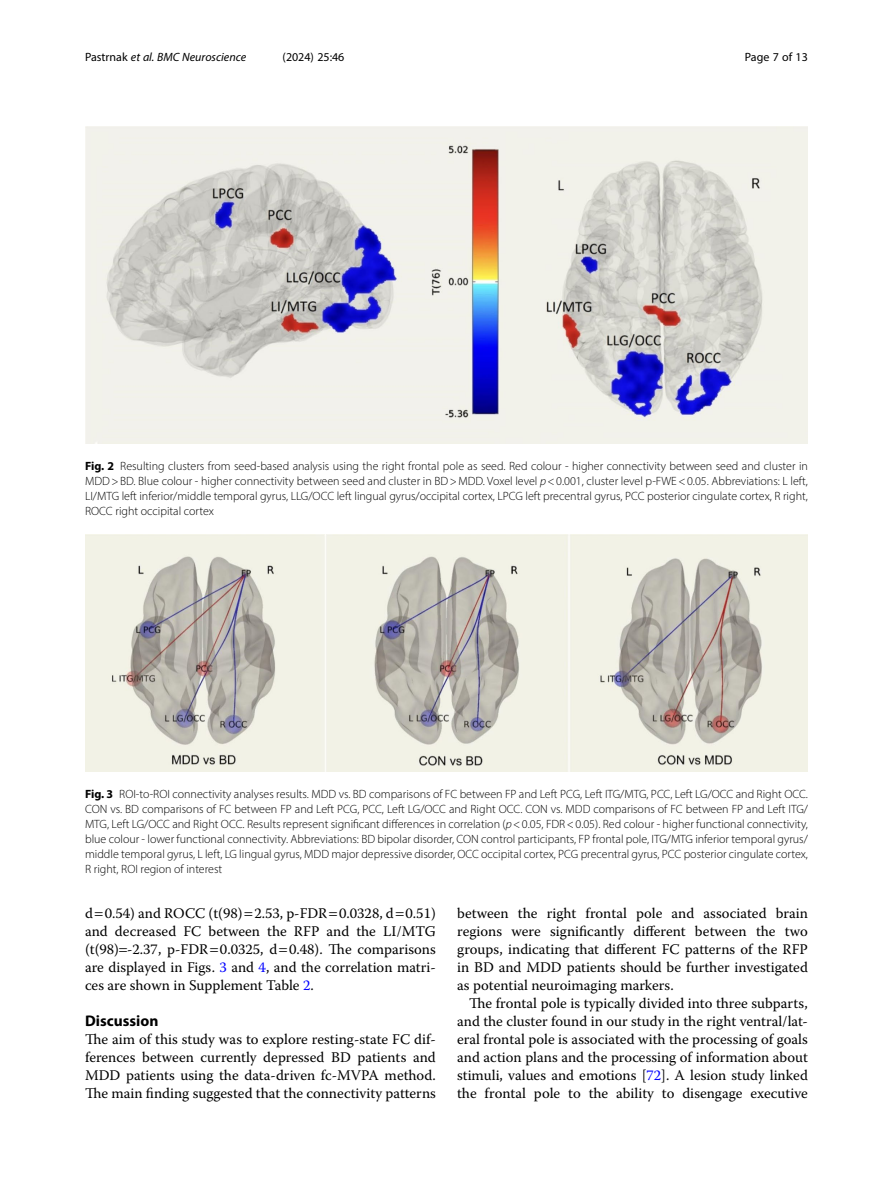
<style>
.page{position:relative;width:893px;height:1191px;background:#fff}
.page>*{position:absolute;margin:0;border:0;box-sizing:border-box;transform-origin:0 0}
.Head_1{font:700 15.45px "Myriad Pro";color:#000}
.Body_Text{font:14.7px/18px "Warnock Pro";color:#000;text-align:justify}
.Body_Text_Indent{font:14.7px/18px "Warnock Pro";color:#000;text-align:justify}
.Figure_Caption{font:300 12px/15px "Myriad Pro";color:#000;text-align:justify}
.t1{font:italic 12px "Myriad Pro";color:#000}
.t2{font:12px "Myriad Pro";color:#000}
.s1{font-style:normal}
.s2{font-weight:700}
.s3{font-style:italic}
.s4{color:#00f}
</style>
<div class="page">
<img style="left:85px;top:535px;width:723px;height:236px">
<img style="left:85px;top:126px;width:723px;height:317px">
<p class="t1" style="left:85px;top:50px;width:163px"><span class="s1">Pastrnak</span> et al. BMC Neuroscience</p>
<p class="t2" style="left:283px;top:50px;width:63px">(2024) 25:46</p>
<p class="t2" style="left:745px;top:50px;width:65px">Page 7 of 13</p>
<p class="Figure_Caption" style="left:85px;top:459px;width:724px"><span class="s2">Fig. 2</span> Resulting clusters from seed-based analysis using the right frontal pole as seed. Red colour - higher connectivity between seed and cluster in MDD&gt;BD. Blue colour - higher connectivity between seed and cluster in BD&gt;MDD. Voxel level <span class="s3">p</span>&lt;0.001, cluster level p-FWE&lt;0.05. Abbreviations: L left, LI/MTG left inferior/middle temporal gyrus, LLG/OCC left lingual gyrus/occipital cortex, LPCG left precentral gyrus, PCC posterior cingulate cortex, R right, ROCC right occipital cortex</p>
<p class="Figure_Caption" style="left:85px;top:787px;width:724px"><span class="s2">Fig. 3</span> ROI-to-ROI connectivity analyses results. MDD vs. BD comparisons of FC between FP and Left PCG, Left ITG/MTG, PCC, Left LG/OCC and Right OCC.<br>CON vs. BD comparisons of FC between FP and Left PCG, PCC, Left LG/OCC and Right OCC. CON vs. MDD comparisons of FC between FP and Left ITG/ MTG, Left LG/OCC and Right OCC. Results represent significant differences in correlation (<span class="s3">p</span>&lt;0.05, FDR&lt;0.05). Red colour - higher functional connectivity, blue colour - lower functional connectivity. Abbreviations: BD bipolar disorder, CON control participants, FP frontal pole, ITG/MTG inferior temporal gyrus/ middle temporal gyrus, L left, LG lingual gyrus, MDD major depressive disorder, OCC occipital cortex, PCG precentral gyrus, PCC posterior cingulate cortex, R right, ROI region of interest</p>
<p class="Body_Text" style="left:85px;top:904px;width:352px">d 0.54) and ROCC (t(98) 2.53, p-FDR 0.0328, d 0.51) and decreased FC between the RFP and the LI/MTG (t(98) -2.37, p-FDR 0.0325, d 0.48). The comparisons are displayed in Figs. <span class="s4">3</span> and <span class="s4">4</span>, and the correlation matri&shy;ces are shown in Supplement Table <span class="s4">2</span>.</p>
<p class="Head_1" style="left:85px;top:1011px;width:75px">Discussion</p>
<p class="Body_Text" style="left:85px;top:1030px;width:352px">The aim of this study was to explore resting-state FC dif&shy;ferences between currently depressed BD patients and MDD patients using the data-driven fc-MVPA method.<br>The main finding suggested that the connectivity patterns</p>
<p class="Body_Text" style="left:457px;top:904px;width:352px">between the right frontal pole and associated brain regions were significantly different between the two groups, indicating that different FC patterns of the RFP in BD and MDD patients should be further investigated as potential neuroimaging markers.</p>
<p class="Body_Text_Indent" style="left:457px;top:994px;width:352px;text-indent:12px">The frontal pole is typically divided into three subparts, and the cluster found in our study in the right ventral/lat&shy;eral frontal pole is associated with the processing of goals and action plans and the processing of information about stimuli, values and emotions [<span class="s4">72</span>]. A lesion study linked the frontal pole to the ability to disengage executive</p>
</div>
